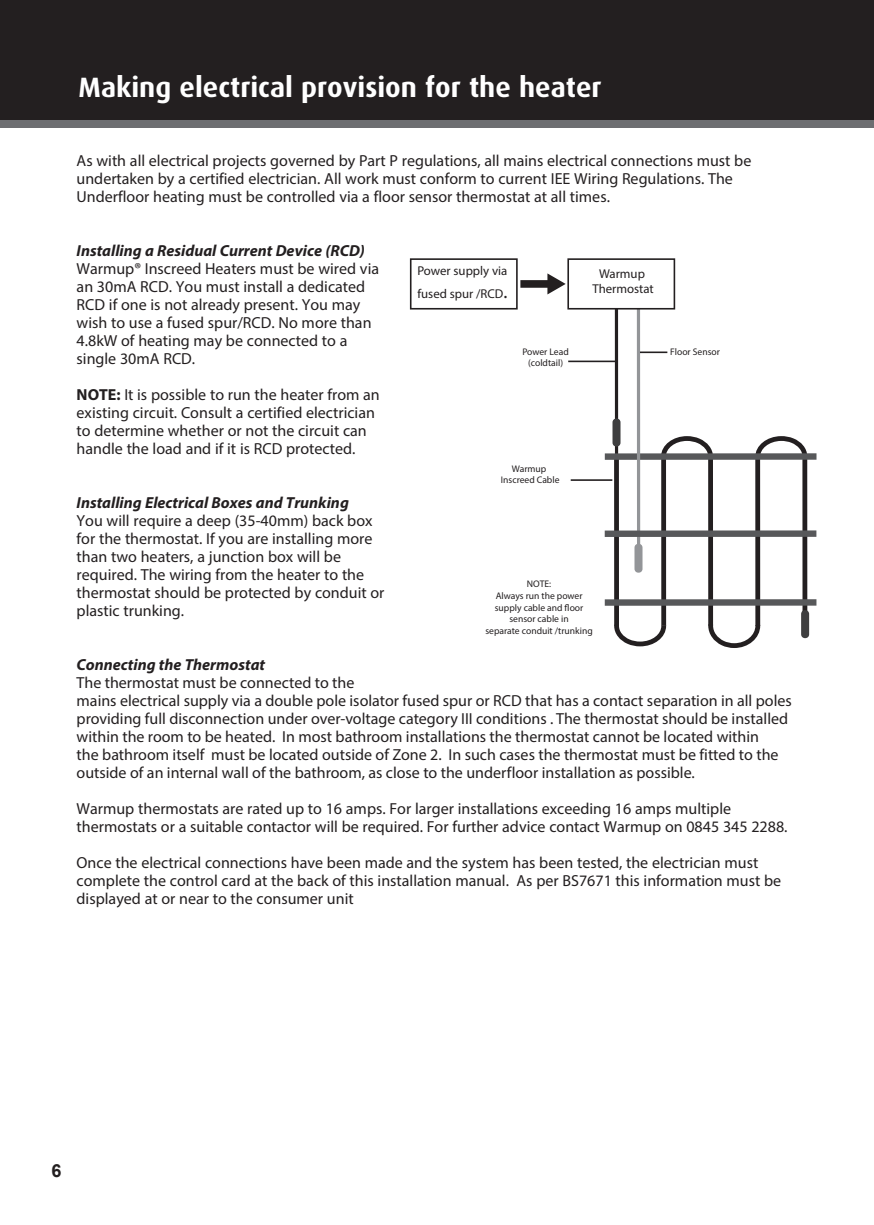
<style>
.page{position:relative;width:874px;height:1225px;background:#fff}
.page>*{position:absolute;margin:0;border:0;box-sizing:border-box;transform-origin:0 0}
.t1{font:700 28px "Dax";color:#fff}
.t2{font:700 18px "Arial";color:#231f20}
.t3{font:16px/18px "Myriad Pro";color:#231f20}
.t4{font:italic 700 16px "Myriad Pro";color:#231f20}
.t5{font:12.8px/23px "Myriad Pro";color:#231f20}
.t6{font:9.6px/11.6px "Myriad Pro";color:#231f20;text-align:center}
.s1{font-weight:700}
.s2{font-size:19.2px}
</style>
<div class="page">
<div style="left:0;top:0;width:873px;height:128px;background:#6d6e71"></div>
<div style="left:0;top:0;width:873px;height:119px;background:#231f20"></div>
<svg style="left:708px;top:619px;width:53px;height:29px"></svg>
<svg style="left:614px;top:460px;width:4px;height:159px"></svg>
<svg style="left:614px;top:619px;width:53px;height:28px"></svg>
<svg style="left:661px;top:463px;width:4px;height:162px"></svg>
<svg style="left:708px;top:463px;width:4px;height:162px"></svg>
<svg style="left:755px;top:463px;width:4px;height:163px"></svg>
<svg style="left:802px;top:463px;width:4px;height:146px"></svg>
<svg style="left:661px;top:436px;width:52px;height:27px"></svg>
<svg style="left:755px;top:436px;width:53px;height:27px"></svg>
<svg style="left:801px;top:609px;width:7px;height:30px"></svg>
<hr style="left:614px;top:309px;width:3px;height:147px;background:#231f20">
<svg style="left:612px;top:417px;width:8px;height:31px"></svg>
<div style="left:604px;top:453px;width:212px;height:7px;background:#57585a"></div>
<svg style="left:634px;top:542px;width:8px;height:31px"></svg>
<svg style="left:636px;top:309px;width:4px;height:241px"></svg>
<div style="left:567px;top:258px;width:107px;height:51px;border:2px solid #231f20"></div>
<div style="left:409px;top:258px;width:108px;height:51px;border:2px solid #231f20"></div>
<svg style="left:520px;top:273px;width:45px;height:21px"></svg>
<hr style="left:568px;top:360px;width:47px;height:2px;background:#231f20">
<hr style="left:639px;top:351px;width:28px;height:2px;background:#231f20">
<hr style="left:570px;top:479px;width:42px;height:2px;background:#231f20">
<div style="left:604px;top:530px;width:212px;height:7px;background:#57585a"></div>
<div style="left:604px;top:599px;width:212px;height:7px;background:#57585a"></div>
<h1 class="t1" style="left:79px;top:75px;width:524px">Making electrical provision for the heater</h1>
<p class="t3" style="left:77px;top:153px;width:676px">As with all electrical projects governed by Part P regulations, all mains electrical connections must be undertaken by a certified electrician. All work must conform to current IEE Wiring Regulations. The<br>Underfloor heating must be controlled via a floor sensor thermostat at all times.</p>
<p class="t4" style="left:77px;top:244px;width:290px">Installing a Residual Current Device (RCD)</p>
<p class="t3" style="left:77px;top:261px;width:304px">Warmup® Inscreed Heaters must be wired via an 30mA RCD. You must install a dedicated RCD if one is not already present. You may wish to use a fused spur/RCD. No more than 4.8kW of heating may be connected to a single 30mA RCD.</p>
<p class="t3" style="left:77px;top:387px;width:304px"><span class="s1">NOTE:</span> It is possible to run the heater from an existing circuit. Consult a certified electrician to determine whether or not the circuit can handle the load and if it is RCD protected.</p>
<p class="t4" style="left:77px;top:496px;width:274px">Installing Electrical Boxes and Trunking</p>
<p class="t3" style="left:77px;top:513px;width:309px">You will require a deep (35-40mm) back box for the thermostat. If you are installing more than two heaters, a junction box will be required. The wiring from the heater to the thermostat should be protected by conduit or plastic trunking.</p>
<p class="t4" style="left:77px;top:658px;width:190px">Connecting the Thermostat</p>
<p class="t3" style="left:77px;top:675px;width:716px">The thermostat must be connected to the<br>mains electrical supply via a double pole isolator fused spur or RCD that has a contact separation in all poles providing full disconnection under over-voltage category III conditions . The thermostat should be installed within the room to be heated. In most bathroom installations the thermostat cannot be located within<br>the bathroom itself must be located outside of Zone 2. In such cases the thermostat must be fitted to the outside of an internal wall of the bathroom, as close to the underfloor installation as possible.</p>
<p class="t3" style="left:77px;top:801px;width:712px">Warmup thermostats are rated up to 16 amps. For larger installations exceeding 16 amps multiple thermostats or a suitable contactor will be required. For further advice contact Warmup on 0845 345 2288.</p>
<p class="t3" style="left:77px;top:855px;width:705px">Once the electrical connections have been made and the system has been tested, the electrician must complete the control card at the back of this installation manual. As per BS7671 this information must be displayed at or near to the consumer unit</p>
<p class="t5" style="left:417px;top:260px;width:91px">Power supply via fused spur /RCD<span class="s2">.</span></p>
<p class="t5" style="left:592px;top:267px;width:63px;line-height:15.4px;text-align:center">Warmup<br>Thermostat</p>
<p class="t6" style="left:522px;top:346px;width:48px">Power Lead</p>
<p class="t6" style="left:670px;top:347px;width:51px">Floor Sensor</p>
<p class="t6" style="left:528px;top:358px;width:36px">(coldtail)</p>
<p class="t6" style="left:500px;top:463px;width:60px">Warmup<br>Inscreed Cable</p>
<p class="t6" style="left:485px;top:579px;width:109px">NOTE:<br>Always run the power supply cable and floor sensor cable in<br>separate conduit /trunking</p>
<p class="t2" style="left:51px;top:1160px;width:12px">6</p>
</div>
